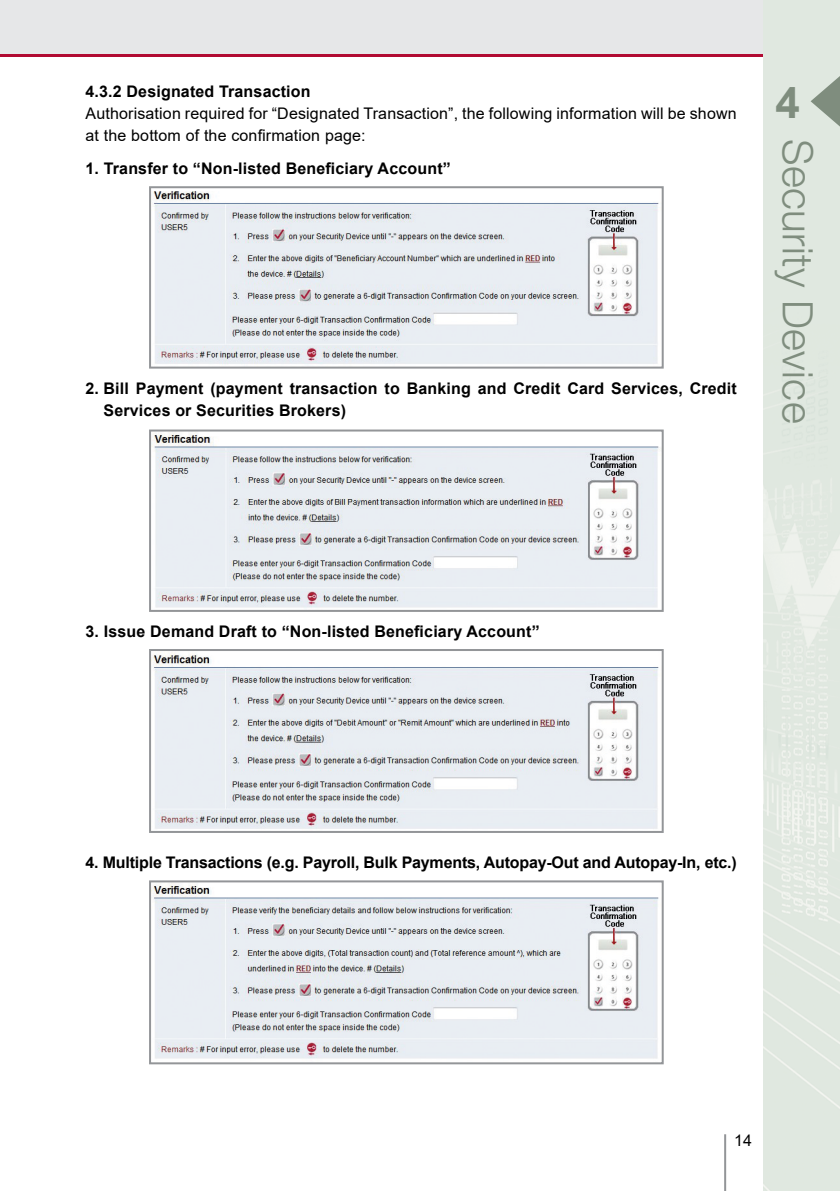
<style>
.page{position:relative;width:840px;height:1191px;background:#fff}
.page>*{position:absolute;margin:0;border:0;box-sizing:border-box;transform-origin:0 0}
.t1{font:700 44px "Arial";color:#7f8d7e}
.t2{font:300 42px "Helvetica Neue LT Std";letter-spacing:.01em;color:#7f8d7e}
.t3{font:700 16px/22px "Arial";letter-spacing:.01em;color:#000}
.t4{font:16px/22px "Arial";letter-spacing:.01em;color:#000}
.t5{font:700 16px "Arial";letter-spacing:-.01em;color:#000}
</style>
<div class="page">
<hr style="left:723px;top:1134px;width:2px;height:57px;background:#939598">
<div style="left:0;top:0;width:839px;height:57px;background:#b10a32"></div>
<div style="left:0;top:0;width:839px;height:54px;background:#e6e7e8"></div>
<img style="left:153px;top:191px;width:506px;height:173px">
<div style="left:149px;top:186px;width:514px;height:182px;border:2px solid #939598"></div>
<img style="left:152px;top:432px;width:508px;height:176px">
<div style="left:149px;top:429px;width:514px;height:183px;border:2px solid #939598"></div>
<img style="left:152px;top:652px;width:507px;height:177px">
<div style="left:149px;top:649px;width:514px;height:184px;border:2px solid #939598"></div>
<img style="left:152px;top:883px;width:507px;height:176px">
<div style="left:149px;top:880px;width:514px;height:184px;border:2px solid #939598"></div>
<img style="left:763px;top:54px;width:76px;height:1137px">
<svg style="left:810px;top:76px;width:29px;height:51px"></svg>
<p class="t3" style="left:85px;top:81px;width:226px">4.3.2 Designated Transaction</p>
<p class="t4" style="left:85px;top:102px;width:652px">Authorisation required for “Designated Transaction”, the following information will be shown at the bottom of the confirmation page:</p>
<p class="t3" style="left:85px;top:158px;width:366px">1. Transfer to “Non-listed Beneficiary Account”</p>
<p class="t3" style="left:103px;top:378px;width:634px;text-indent:-18px">2. Bill Payment (payment transaction to Banking and Credit Card Services, Credit<br>Services or Securities Brokers)</p>
<h1 class="t1" style="left:774px;top:72px;width:26px">4</h1>
<h2 class="t2" style="left:822px;top:139px;width:286px;rotate:90deg">Security Device</h2>
<p class="t3" style="left:85px;top:620px;width:455px">3. Issue Demand Draft to “Non-listed Beneficiary Account”</p>
<p class="t5" style="left:85px;top:851px;width:652px">4. Multiple Transactions (e.g. Payroll, Bulk Payments, Autopay-Out and Autopay-In, etc.)</p>
<p class="t4" style="left:733px;top:1129px;width:19px">14</p>
</div>
